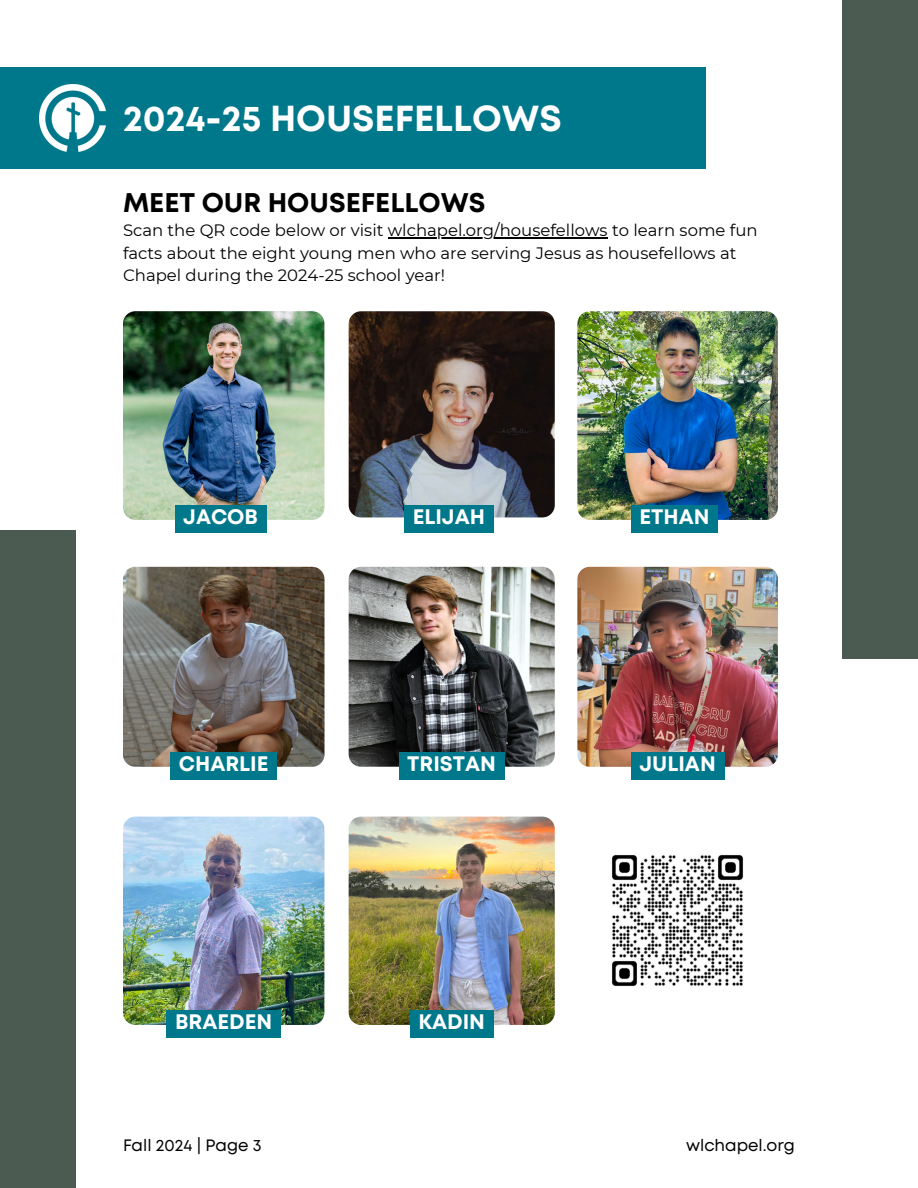
<style>
.page{position:relative;width:918px;height:1188px;background:#fff}
.page>*{position:absolute;margin:0;border:0;box-sizing:border-box;transform-origin:0 0}
.t1{font:700 36.15px "Mont";color:#fff}
.t2{font:700 27px "Mont";color:#000}
.t3{font:700 21px "Mont";color:#fff}
.t4{font:16.5px/22.5px "Montserrat";color:#000}
.t5{font:16.5px "Mont";color:#000}
</style>
<div class="page">
<div style="left:0;top:67px;width:706px;height:102px;background:#00788b"></div>
<img style="left:39px;top:84px;width:66px;height:68px">
<div style="left:842px;top:0;width:76px;height:658px;background:#4c5b52"></div>
<div style="left:0;top:530px;width:76px;height:658px;background:#4c5b52"></div>
<img style="left:577px;top:567px;width:201px;height:200px;border-radius:12px">
<img style="left:612px;top:855px;width:131px;height:131px">
<img style="left:123px;top:567px;width:201px;height:200px;border-radius:12px">
<img style="left:349px;top:567px;width:206px;height:200px;border-radius:12px">
<img style="left:123px;top:311px;width:201px;height:208px;border-radius:12px">
<img style="left:349px;top:311px;width:206px;height:206px;border-radius:12px">
<img style="left:123px;top:817px;width:201px;height:208px;border-radius:12px">
<img style="left:577px;top:311px;width:201px;height:208px;border-radius:12px">
<img style="left:349px;top:817px;width:206px;height:208px;border-radius:12px">
<div style="left:170px;top:752px;width:107px;height:28px;background:#00788b"></div>
<div style="left:399px;top:752px;width:106px;height:28px;background:#00788b"></div>
<div style="left:631px;top:752px;width:93px;height:28px;background:#00788b"></div>
<hr style="left:388px;top:238px;width:220px;height:1px;background:#000">
<div style="left:175px;top:506px;width:91px;height:27px;background:#00788b"></div>
<div style="left:404px;top:506px;width:89px;height:27px;background:#00788b"></div>
<div style="left:631px;top:506px;width:87px;height:27px;background:#00788b"></div>
<div style="left:167px;top:1011px;width:114px;height:27px;background:#00788b"></div>
<div style="left:410px;top:1011px;width:83px;height:27px;background:#00788b"></div>
<p class="t1" style="left:123px;top:104px;width:440px">2024-25 HOUSEFELLOWS</p>
<h3 class="t2" style="left:123px;top:192px;width:364px">MEET OUR HOUSEFELLOWS</h3>
<h3 class="t4" style="left:123px;top:219px;width:636px">Scan the QR code below or visit wlchapel.org/housefellows to learn some fun</h3>
<p class="t4" style="left:123px;top:242px;width:615px">facts about the eight young men who are serving Jesus as housefellows at<br>Chapel during the 2024-25 school year!</p>
<p class="t3" style="left:183px;top:509px;width:76px">JACOB</p>
<h3 class="t3" style="left:413px;top:509px;width:74px">ELIJAH</h3>
<p class="t3" style="left:640px;top:509px;width:72px">ETHAN</p>
<h3 class="t3" style="left:179px;top:756px;width:91px">CHARLIE</h3>
<p class="t3" style="left:407px;top:756px;width:90px">TRISTAN</p>
<h3 class="t3" style="left:639px;top:756px;width:78px">JULIAN</h3>
<p class="t3" style="left:175px;top:1014px;width:99px">BRAEDEN</p>
<p class="t3" style="left:418px;top:1014px;width:68px">KADIN</p>
<h3 class="t5" style="left:123px;top:1139px;width:140px">Fall 2024 | Page 3</h3>
<p class="t5" style="left:686px;top:1139px;width:110px">wlchapel.org</p>
</div>
